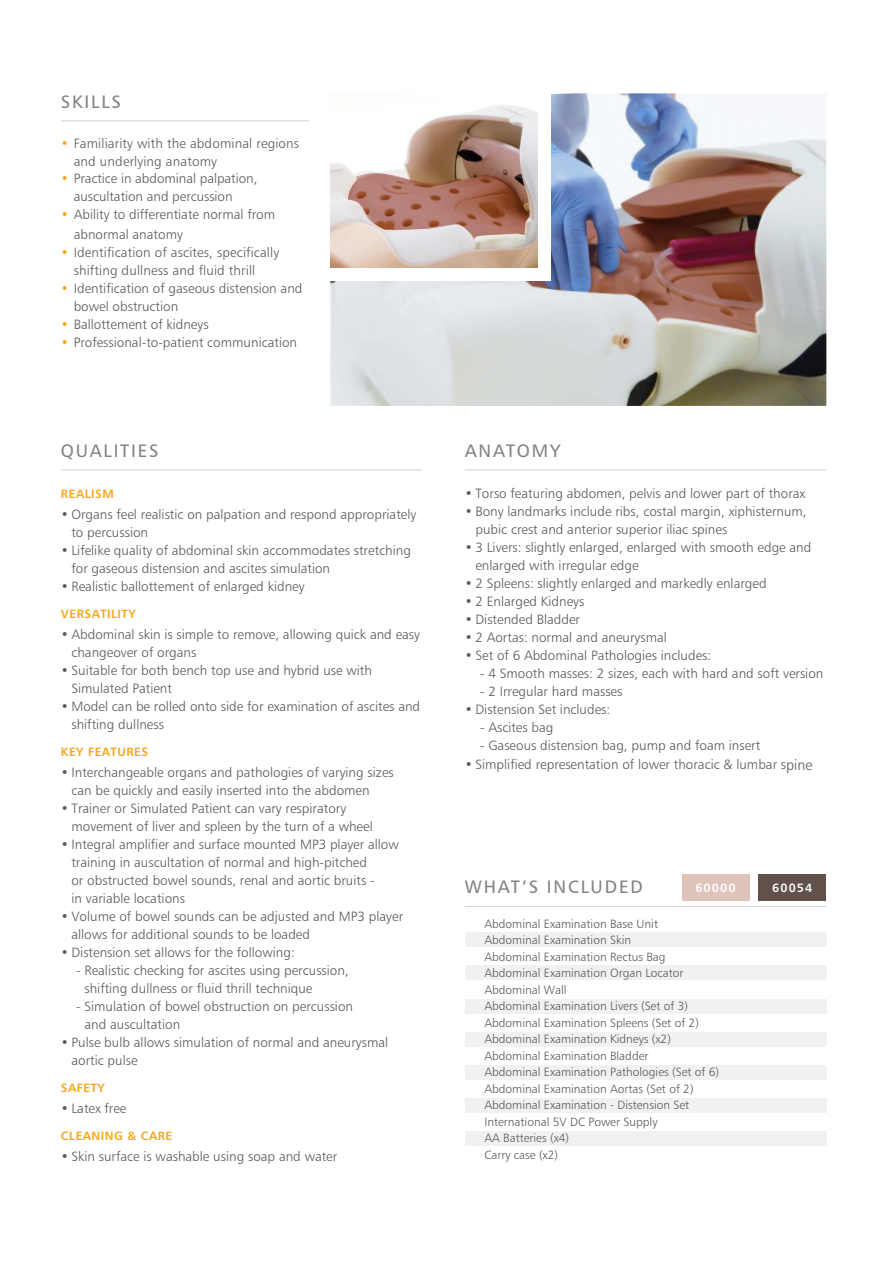
<style>
.page{position:relative;width:893px;height:1263px;background:#fff}
.page>*{position:absolute;margin:0;border:0;box-sizing:border-box;transform-origin:0 0}
.t1{font:18px "Humanist 777 BT Roman B";letter-spacing:.1em;color:#808285}
.t2{font:13.5px/18px "Humanist 777 BT Light B";color:#58595b}
.t3{font:12px/16.5px "Humanist 777 BT Light B";color:#58595b}
.t4{font:12px "Humanist 777 BT Bold B";letter-spacing:.04em;color:#faa61a}
.t5{font:12px "Humanist 777 BT Bold B";letter-spacing:.1em;color:#fff}
.s1{color:#faa61a}
.s2{font-size:15px}
</style>
<div class="page">
<img style="left:330px;top:93px;width:496px;height:313px">
<div style="left:330px;top:93px;width:221px;height:187px;background:#fff"></div>
<div style="left:465px;top:932px;width:361px;height:15px;background:#f1f1f2"></div>
<div style="left:465px;top:1032px;width:361px;height:14px;background:#f1f1f2"></div>
<div style="left:465px;top:965px;width:361px;height:15px;background:#f1f1f2"></div>
<div style="left:465px;top:1065px;width:361px;height:15px;background:#f1f1f2"></div>
<div style="left:465px;top:998px;width:361px;height:15px;background:#f1f1f2"></div>
<div style="left:465px;top:1098px;width:361px;height:15px;background:#f1f1f2"></div>
<div style="left:465px;top:1131px;width:361px;height:15px;background:#f1f1f2"></div>
<img style="left:330px;top:105px;width:207px;height:163px">
<hr style="left:465px;top:906px;width:361px;height:1px;background:#d1d3d4">
<hr style="left:61px;top:469px;width:361px;height:1px;background:#d1d3d4">
<hr style="left:465px;top:469px;width:361px;height:1px;background:#d1d3d4">
<div style="left:682px;top:874px;width:68px;height:26px;background:#dfc4b9"></div>
<div style="left:758px;top:874px;width:68px;height:26px;background:#61514a"></div>
<hr style="left:61px;top:120px;width:248px;height:1px;background:#d1d3d4">
<h1 class="t1" style="left:61px;top:90px;width:62px">SKILLS</h1>
<p class="t2" style="left:74px;top:134px;width:227px;text-indent:-13px"><span class="s1">•</span> Familiarity with the abdominal regions and underlying anatomy</p>
<p class="t2" style="left:74px;top:170px;width:185px;text-indent:-13px"><span class="s1">•</span> Practice in abdominal palpation, auscultation and percussion</p>
<p class="t2" style="left:74px;top:205px;width:203px;line-height:19.5px;text-indent:-13px"><span class="s1">•</span> Ability to differentiate normal from abnormal anatomy</p>
<p class="t2" style="left:74px;top:243px;width:207px;text-indent:-13px"><span class="s1">•</span> Identification of ascites, specifically shifting dullness and fluid thrill</p>
<p class="t2" style="left:74px;top:279px;width:230px;text-indent:-13px"><span class="s1">•</span> Identification of gaseous distension and bowel obstruction</p>
<p class="t2" style="left:61px;top:315px;width:149px"><span class="s1">•</span> Ballottement of kidneys</p>
<p class="t2" style="left:61px;top:333px;width:238px"><span class="s1">•</span> Professional-to-patient communication</p>
<h1 class="t1" style="left:61px;top:439px;width:99px">QUALITIES</h1>
<h1 class="t1" style="left:465px;top:439px;width:97px">ANATOMY</h1>
<p class="t4" style="left:61px;top:486px;width:54px">REALISM</p>
<p class="t2" style="left:71px;top:505px;width:346px;text-indent:-11px">• Organs feel realistic on palpation and respond appropriately to percussion</p>
<p class="t2" style="left:71px;top:541px;width:341px;text-indent:-11px">• Lifelike quality of abdominal skin accommodates stretching for gaseous distension and ascites simulation</p>
<p class="t2" style="left:61px;top:577px;width:245px">• Realistic ballottement of enlarged kidney</p>
<p class="t4" style="left:61px;top:606px;width:76px">VERSATILITY</p>
<p class="t2" style="left:71px;top:625px;width:350px;text-indent:-11px">• Abdominal skin is simple to remove, allowing quick and easy changeover of organs</p>
<p class="t2" style="left:71px;top:661px;width:302px;text-indent:-11px">• Suitable for both bench top use and hybrid use with<br>Simulated Patient</p>
<p class="t2" style="left:71px;top:697px;width:350px;text-indent:-11px">• Model can be rolled onto side for examination of ascites and shifting dullness</p>
<p class="t4" style="left:61px;top:744px;width:89px">KEY FEATURES</p>
<p class="t2" style="left:71px;top:763px;width:324px;text-indent:-11px">• Interchangeable organs and pathologies of varying sizes can be quickly and easily inserted into the abdomen</p>
<p class="t2" style="left:71px;top:799px;width:303px;text-indent:-11px">• Trainer or Simulated Patient can vary respiratory movement of liver and spleen by the turn of a wheel</p>
<p class="t2" style="left:71px;top:835px;width:329px;text-indent:-11px">• Integral amplifier and surface mounted MP3 player allow training in auscultation of normal and high-pitched<br>or obstructed bowel sounds, renal and aortic bruits -<br>in variable locations</p>
<p class="t2" style="left:71px;top:907px;width:333px;text-indent:-11px">• Volume of bowel sounds can be adjusted and MP3 player allows for additional sounds to be loaded</p>
<p class="t2" style="left:61px;top:943px;width:235px">• Distension set allows for the following:</p>
<p class="t2" style="left:84px;top:961px;width:266px;text-indent:-8px">- Realistic checking for ascites using percussion, shifting dullness or fluid thrill technique</p>
<p class="t2" style="left:84px;top:997px;width:270px;text-indent:-8px">- Simulation of bowel obstruction on percussion and auscultation</p>
<p class="t2" style="left:71px;top:1033px;width:318px;text-indent:-11px">• Pulse bulb allows simulation of normal and aneurysmal aortic pulse</p>
<p class="t4" style="left:61px;top:1080px;width:45px">SAFETY</p>
<p class="t2" style="left:61px;top:1099px;width:67px">• Latex free</p>
<p class="t4" style="left:61px;top:1128px;width:113px">CLEANING &amp; CARE</p>
<p class="t2" style="left:61px;top:1147px;width:278px">• Skin surface is washable using soap and water</p>
<p class="t2" style="left:465px;top:484px;width:342px">• Torso featuring abdomen, pelvis and lower part of thorax</p>
<p class="t2" style="left:475px;top:502px;width:333px;text-indent:-11px">• Bony landmarks include ribs, costal margin, xiphisternum, pubic crest and anterior superior iliac spines</p>
<p class="t2" style="left:475px;top:538px;width:338px;text-indent:-11px">• 3 Livers: slightly enlarged, enlarged with smooth edge and enlarged with irregular edge</p>
<p class="t2" style="left:465px;top:574px;width:303px">• 2 Spleens: slightly enlarged and markedly enlarged</p>
<p class="t2" style="left:465px;top:592px;width:121px">• 2 Enlarged Kidneys</p>
<p class="t2" style="left:465px;top:610px;width:117px">• Distended Bladder</p>
<p class="t2" style="left:465px;top:628px;width:203px">• 2 Aortas: normal and aneurysmal</p>
<p class="t2" style="left:465px;top:646px;width:248px">• Set of 6 Abdominal Pathologies includes:</p>
<p class="t2" style="left:480px;top:664px;width:345px">- 4 Smooth masses: 2 sizes, each with hard and soft version</p>
<p class="t2" style="left:480px;top:682px;width:144px">- 2 Irregular hard masses</p>
<p class="t2" style="left:465px;top:700px;width:147px">• Distension Set includes:</p>
<p class="t2" style="left:480px;top:718px;width:75px">- Ascites bag</p>
<p class="t2" style="left:480px;top:736px;width:282px">- Gaseous distension bag, pump and foam insert</p>
<p class="t2" style="left:465px;top:755px;width:349px">• Simplified representation of lower thoracic &amp; lumbar s<span class="s2">pine</span></p>
<h1 class="t1" style="left:465px;top:875px;width:179px">WHAT’S INCLUDED</h1>
<p class="t5" style="left:695px;top:880px;width:42px">60000</p>
<p class="t5" style="left:772px;top:880px;width:42px">60054</p>
<p class="t3" style="left:484px;top:915px;width:236px">Abdominal Examination Base Unit<br>Abdominal Examination Skin<br>Abdominal Examination Rectus Bag<br>Abdominal Examination Organ Locator<br>Abdominal Wall<br>Abdominal Examination Livers (Set of 3)<br>Abdominal Examination Spleens (Set of 2)<br>Abdominal Examination Kidneys (x2)<br>Abdominal Examination Bladder<br>Abdominal Examination Pathologies (Set of 6)<br>Abdominal Examination Aortas (Set of 2)<br>Abdominal Examination - Distension Set<br>International 5V DC Power Supply<br>AA Batteries (x4)<br>Carry case (x2)</p>
</div>
